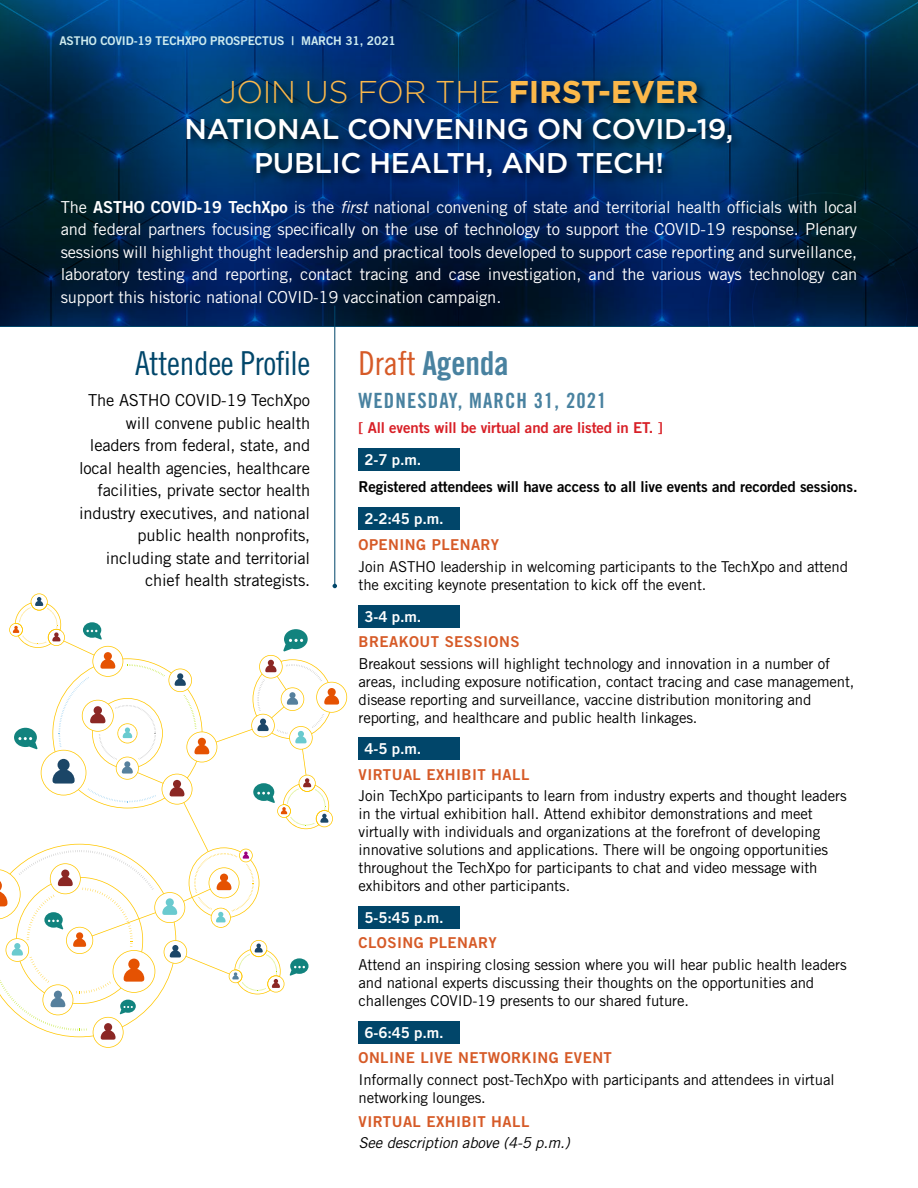
<style>
.page{position:relative;width:918px;height:1188px;background:#fff}
.page>*{position:absolute;margin:0;border:0;box-sizing:border-box;transform-origin:0 0}
.heading{font:33px "Trade Gothic LT Std Cn 18";letter-spacing:-.01em;color:#01466a}
.heading-2{font:33px "Trade Gothic LT Std Bd Cn 20";letter-spacing:-.01em;color:#4982a0}
.heading-3{font:300 31.5px "Gotham";letter-spacing:-.01em;color:#fbb84a}
.heading-4{font:500 28.5px/34.5px "Gotham";letter-spacing:-.01em;color:#fff;text-align:center}
.Body_Copy{font:21px "Trade Gothic LT Std Bd Cn 20";letter-spacing:.05em;color:#4982a0}
.Body_Copy-2{font:16.5px/22.5px "Trade Gothic LT Std";letter-spacing:-.01em;color:#fff;text-align:justify}
.Body_Copy-3{font:16.5px/22.5px "Trade Gothic LT Std";letter-spacing:-.01em;color:#000;text-align:right}
.agenda_text{font:15px/18px "Trade Gothic LT Std";letter-spacing:-.01em;color:#000}
.Agenda_Section_Topic{font:15px "Trade Gothic LT Std Bd 2";letter-spacing:.03em;color:#d65a27}
.agenda_text-2{font:15px "Trade Gothic LT Std Bd 2";letter-spacing:-.01em;color:#000}
.Agenda_time{font:15px "Trade Gothic LT Std Bd 2";color:#fff}
.Body_Copy-4{font:15px "Trade Gothic LT Std Bd 2";letter-spacing:-.01em;color:#d82027}
.agenda_text-3{font:italic 15px "Trade Gothic LT Std";letter-spacing:-.01em;color:#000}
.Body_Copy-5{font:12px "Trade Gothic LT Std Bd 2";letter-spacing:-.01em;color:#ceebee}
.s1{font-weight:700}
.s2{font-family:"Trade Gothic LT Std Bd 2"}
.s3{font-style:italic}
.s4{font-family:"Trade Gothic LT Std Cn 18";color:#d65a27}
</style>
<div class="page">
<img style="left:0;top:0;width:918px;height:326px">
<div style="left:359px;top:448px;width:101px;height:23px;background:#01466a"></div>
<div style="left:359px;top:507px;width:101px;height:23px;background:#01466a"></div>
<div style="left:359px;top:605px;width:101px;height:23px;background:#01466a"></div>
<div style="left:359px;top:738px;width:101px;height:22px;background:#01466a"></div>
<div style="left:359px;top:906px;width:101px;height:23px;background:#01466a"></div>
<div style="left:359px;top:1021px;width:101px;height:23px;background:#01466a"></div>
<hr style="left:334px;top:306px;width:1px;height:280px;background:#01466a">
<svg style="left:0;top:584px;width:347px;height:464px"></svg>
<svg style="left:707px;top:192px;width:211px;height:135px;background:#00244d"></svg>
<svg style="left:729px;top:212px;width:189px;height:115px;background:#001b39"></svg>
<svg style="left:888px;top:258px;width:8px;height:8px"></svg>
<svg style="left:762px;top:231px;width:7px;height:7px"></svg>
<svg style="left:720px;top:248px;width:7px;height:8px"></svg>
<div style="left:811px;top:229px;width:8px;height:8px;background:#002738;border-radius:50%"></div>
<div style="left:183px;top:76px;width:561px;height:113px;background:#000;opacity:.65"></div>
<p class="Body_Copy-5" style="left:59px;top:34px;width:338px">ASTHO COVID-19 TECHXPO PROSPECTUS | MARCH 31, 2021</p>
<p class="heading-3" style="left:219px;top:72px;width:481px">JOIN US FOR THE <span class="s1">FIRST-EVER</span></p>
<p class="heading-4" style="left:184px;top:111px;width:551px">NATIONAL CONVENING ON COVID-19,<br>PUBLIC HEALTH, AND TECH!</p>
<p class="Body_Copy-2" style="left:61px;top:195px;width:798px">The <span class="s2">ASTHO COVID-19 TechXpo</span> is the <span class="s3">first</span> national convening of state and territorial health officials with local and federal partners focusing specifically on the use of technology to support the COVID-19 response. Plenary sessions will highlight thought leadership and practical tools developed to support case reporting and surveillance, laboratory testing and reporting, contact tracing and case investigation, and the various ways technology can support this historic national COVID-19 vaccination campaign.</p>
<p class="heading" style="left:135px;top:343px;width:176px">Attendee Profile</p>
<p class="Body_Copy-3" style="left:79px;top:389px;width:233px">The ASTHO COVID-19 TechXpo will convene public health leaders from federal, state, and local health agencies, healthcare facilities, private sector health industry executives, and national public health nonprofits, including state and territorial chief health strategists.</p>
<p class="heading-2" style="left:359px;top:343px;width:152px"><span class="s4">Draft</span> Agenda</p>
<p class="Body_Copy" style="left:359px;top:387px;width:249px">WEDNESDAY, MARCH 31, 2021</p>
<p class="Body_Copy-4" style="left:359px;top:418px;width:306px">[ All events will be virtual and are listed in ET. ]</p>
<p class="Agenda_time" style="left:365px;top:450px;width:58px">2-7 p.m.</p>
<p class="agenda_text-2" style="left:359px;top:477px;width:501px">Registered attendees will have access to all live events and recorded sessions.</p>
<p class="Agenda_time" style="left:365px;top:509px;width:81px">2-2:45 p.m.</p>
<p class="Agenda_Section_Topic" style="left:359px;top:536px;width:142px">OPENING PLENARY</p>
<p class="agenda_text" style="left:359px;top:557px;width:491px">Join ASTHO leadership in welcoming participants to the TechXpo and attend the exciting keynote presentation to kick off the event.</p>
<p class="Agenda_time" style="left:365px;top:607px;width:58px">3-4 p.m.</p>
<p class="Agenda_Section_Topic" style="left:359px;top:632px;width:162px">BREAKOUT SESSIONS</p>
<p class="agenda_text" style="left:359px;top:654px;width:497px">Breakout sessions will highlight technology and innovation in a number of areas, including exposure notification, contact tracing and case management, disease reporting and surveillance, vaccine distribution monitoring and reporting, and healthcare and public health linkages.</p>
<p class="Agenda_time" style="left:365px;top:740px;width:58px">4-5 p.m.</p>
<p class="Agenda_Section_Topic" style="left:359px;top:765px;width:172px">VIRTUAL EXHIBIT HALL</p>
<p class="agenda_text" style="left:359px;top:787px;width:490px">Join TechXpo participants to learn from industry experts and thought leaders in the virtual exhibition hall. Attend exhibitor demonstrations and meet virtually with individuals and organizations at the forefront of developing innovative solutions and applications. There will be ongoing opportunities throughout the TechXpo for participants to chat and video message with exhibitors and other participants.</p>
<p class="Agenda_time" style="left:365px;top:908px;width:81px">5-5:45 p.m.</p>
<p class="Agenda_Section_Topic" style="left:359px;top:934px;width:140px">CLOSING PLENARY</p>
<p class="agenda_text" style="left:359px;top:955px;width:490px">Attend an inspiring closing session where you will hear public health leaders and national experts discussing their thoughts on the opportunities and challenges COVID-19 presents to our shared future.</p>
<p class="Agenda_time" style="left:365px;top:1023px;width:81px">6-6:45 p.m.</p>
<p class="Agenda_Section_Topic" style="left:359px;top:1048px;width:255px">ONLINE LIVE NETWORKING EVENT</p>
<p class="agenda_text" style="left:359px;top:1070px;width:477px">Informally connect post-TechXpo with participants and attendees in virtual networking lounges.</p>
<p class="Agenda_Section_Topic" style="left:359px;top:1112px;width:172px">VIRTUAL EXHIBIT HALL</p>
<p class="agenda_text-3" style="left:359px;top:1134px;width:213px">See description above (4-5 p.m.)</p>
</div>
